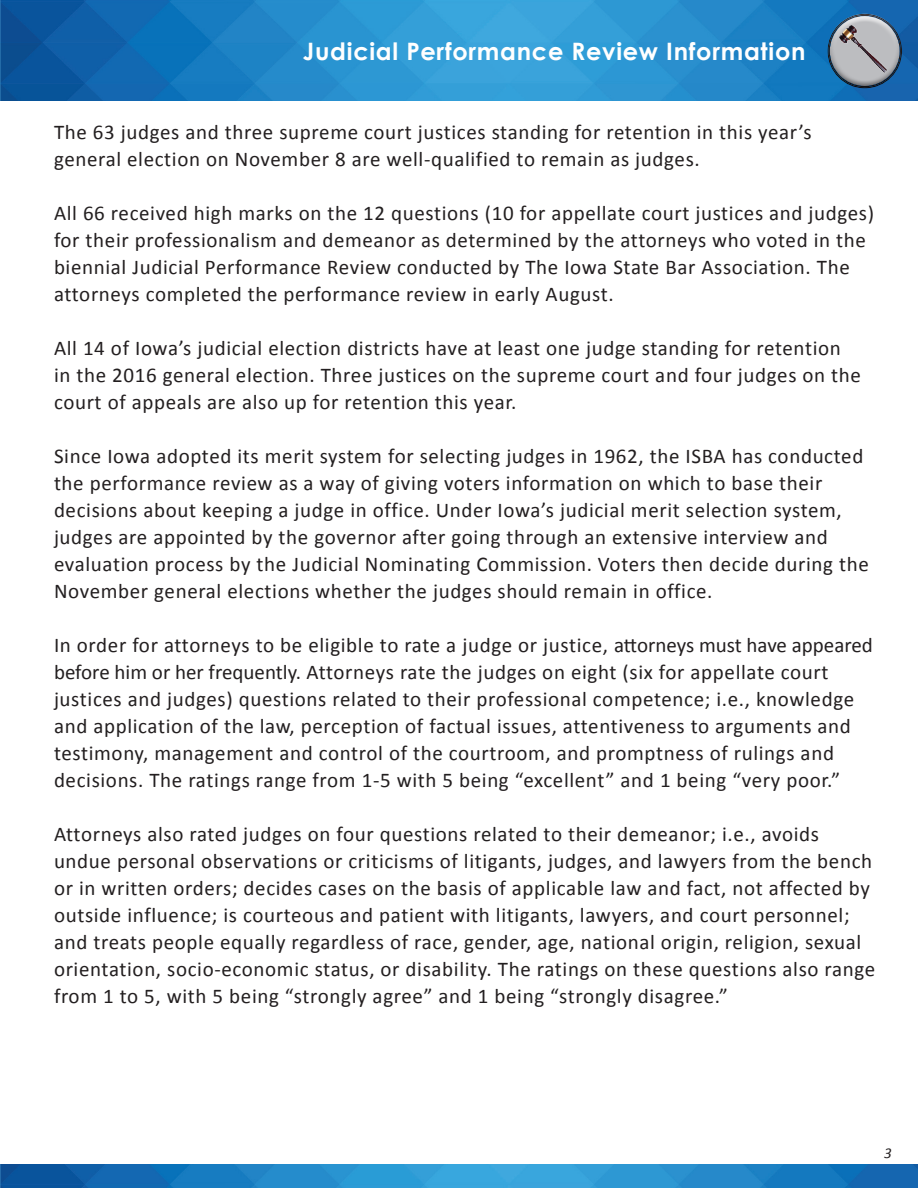
<style>
.page{position:relative;width:918px;height:1188px;background:#fff}
.page>*{position:absolute;margin:0;border:0;box-sizing:border-box;transform-origin:0 0}
.t1{font:700 24px "Century Gothic";letter-spacing:.03em;color:#fff}
.t2{font:21px/27px "Calibri";letter-spacing:.03em;color:#231f20}
.t3{font:italic 15px "Calibri";color:#231f20}
</style>
<div class="page">
<img style="left:0;top:0;width:918px;height:101px">
<img style="left:0;top:1165px;width:918px;height:23px">
<div style="left:825px;top:13px;width:78px;height:38px;background:#fff;opacity:.75"></div>
<div style="left:825px;top:34px;width:78px;height:57px;background:#231f20;opacity:.75"></div>
<img style="left:836px;top:22px;width:58px;height:58px;border-radius:29px">
<p class="t1" style="left:303px;top:33px;width:504px">Judicial Performance Review Information</p>
<p class="t2" style="left:54px;top:118px;width:759px">The 63 judges and three supreme court justices standing for retention in this year’s general election on November 8 are well-qualified to remain as judges.</p>
<p class="t2" style="left:54px;top:199px;width:822px">All 66 received high marks on the 12 questions (10 for appellate court justices and judges) for their professionalism and demeanor as determined by the attorneys who voted in the biennial Judicial Performance Review conducted by The Iowa State Bar Association. The attorneys completed the performance review in early August.</p>
<p class="t2" style="left:54px;top:334px;width:809px">All 14 of Iowa’s judicial election districts have at least one judge standing for retention in the 2016 general election. Three justices on the supreme court and four judges on the court of appeals are also up for retention this year.</p>
<p class="t2" style="left:54px;top:443px;width:816px">Since Iowa adopted its merit system for selecting judges in 1962, the ISBA has conducted the performance review as a way of giving voters information on which to base their decisions about keeping a judge in office. Under Iowa’s judicial merit selection system, judges are appointed by the governor after going through an extensive interview and evaluation process by the Judicial Nominating Commission. Voters then decide during the November general elections whether the judges should remain in office.</p>
<p class="t2" style="left:54px;top:632px;width:820px">In order for attorneys to be eligible to rate a judge or justice, attorneys must have appeared before him or her frequently. Attorneys rate the judges on eight (six for appellate court justices and judges) questions related to their professional competence; i.e., knowledge and application of the law, perception of factual issues, attentiveness to arguments and testimony, management and control of the courtroom, and promptness of rulings and decisions. The ratings range from 1-5 with 5 being “excellent” and 1 being “very poor.”</p>
<p class="t2" style="left:54px;top:821px;width:823px">Attorneys also rated judges on four questions related to their demeanor; i.e., avoids undue personal observations or criticisms of litigants, judges, and lawyers from the bench or in written orders; decides cases on the basis of applicable law and fact, not affected by outside influence; is courteous and patient with litigants, lawyers, and court personnel; and treats people equally regardless of race, gender, age, national origin, religion, sexual orientation, socio-economic status, or disability. The ratings on these questions also range from 1 to 5, with 5 being “strongly agree” and 1 being “strongly disagree.”</p>
<p class="t3" style="left:884px;top:1143px;width:9px">3</p>
</div>
